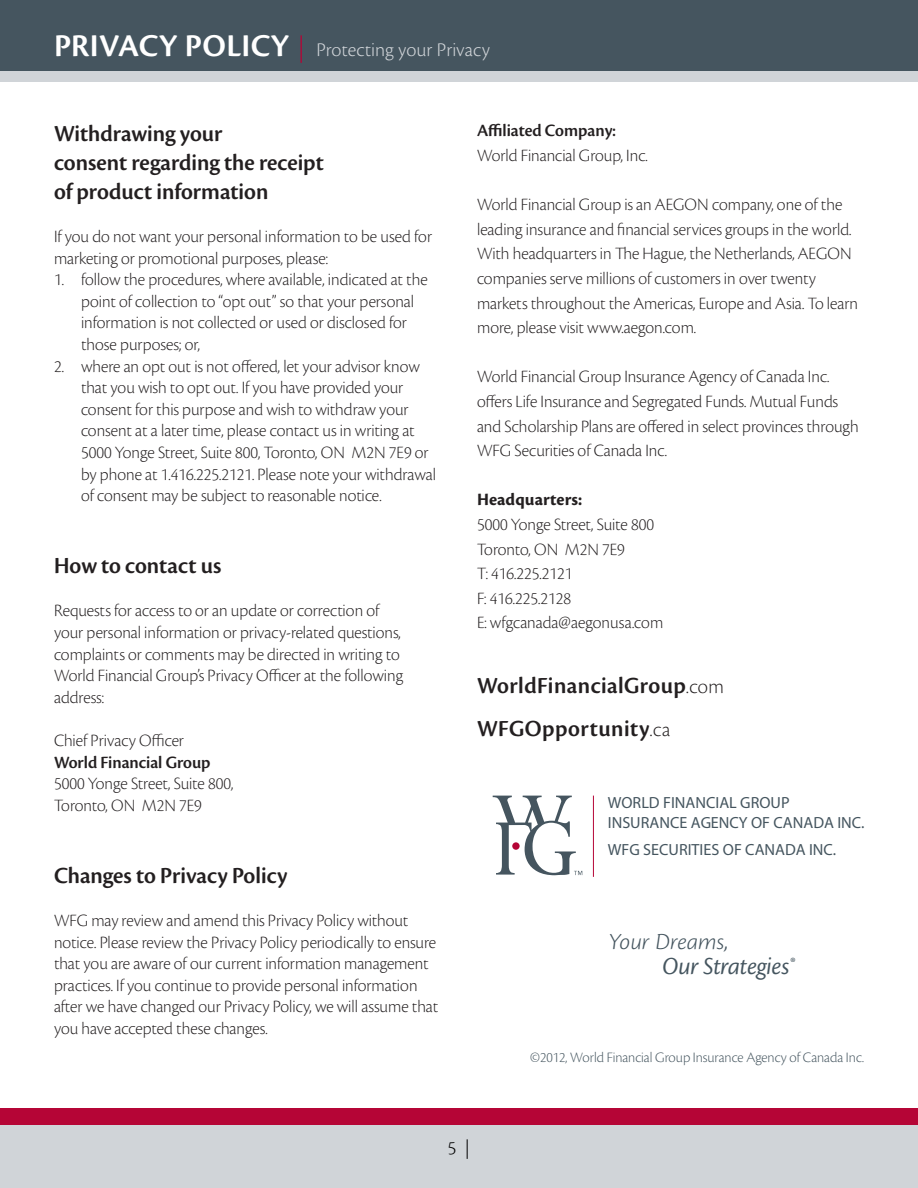
<style>
.page{position:relative;width:918px;height:1188px;background:#fff}
.page>*{position:absolute;margin:0;border:0;box-sizing:border-box;transform-origin:0 0}
.t1{font:25.5px "Cronos Pro Disp It";letter-spacing:-.005em;color:#45555f}
.t2{font:24px "Cronos Pro Semibold Disp";color:#231f20}
.t3{font:24px "Cronos Pro Semibold Disp";letter-spacing:.02em;color:#231f20}
.t4{font:24px "Cronos Pro Lt Capt It";letter-spacing:-.005em;color:#45555f}
.t5{font:300 20.1px "Cronos Pro";color:#d0d4d8}
.t6{font:300 19.5px "Cronos Pro";color:#000}
.t7{font:18px/21.6px "Cronos Pro Lt Disp";color:#231f20}
.t8{font:18px "Cronos Pro Semibold Disp";color:#231f20}
.t9{font:700 18px "Cronos Pro";letter-spacing:.005em;color:#231f20}
.t10{font:16.2px/19.4px "Myriad Pro";color:#45555f}
.t11{font:15px "Cronos Pro Lt Disp";color:#45555f}
.s1{font-weight:600;font-size:33px;color:#fff}
.s2{font-size:27.45px;color:#b50536}
.s3{font-family:"Cronos Pro Lt Disp";font-size:21px}
</style>
<div class="page">
<div style="left:0;top:0;width:918px;height:81px;background:#d0d4d8"></div>
<div style="left:0;top:0;width:918px;height:70px;background:#45555f"></div>
<div style="left:0;top:1121px;width:918px;height:67px;background:#d0d4d8"></div>
<div style="left:0;top:1109px;width:918px;height:16px;background:#b50536"></div>
<svg style="left:493px;top:796px;width:89px;height:79px"></svg>
<hr style="left:593px;top:796px;width:1px;height:81px;background:#b50536">
<p class="t5" style="left:54px;top:38px;width:437px"><span class="s1">PRIVACY POLICY</span> <span class="s2">|</span> Protecting your Privacy</p>
<p class="t2" style="left:54px;top:120px;width:170px">Withdrawing your</p>
<p class="t2" style="left:54px;top:149px;width:271px">consent regarding the receipt</p>
<p class="t2" style="left:54px;top:177px;width:216px">of product information</p>
<p class="t7" style="left:54px;top:225px;width:380px">If you do not want your personal information to be used for marketing or promotional purposes, please:</p>
<p class="t7" style="left:81px;top:269px;width:348px;text-indent:-27px">1. follow the procedures, where available, indicated at the point of collection to “opt out” so that your personal information is not collected or used or disclosed for those purposes; or,</p>
<p class="t7" style="left:81px;top:355px;width:357px;text-indent:-27px">2. where an opt out is not offered, let your advisor know that you wish to opt out. If you have provided your consent for this purpose and wish to withdraw your consent at a later time, please contact us in writing at 5000 Yonge Street, Suite 800, Toronto, ON M2N 7E9 or by phone at 1.416.225.2121. Please note your withdrawal of consent may be subject to reasonable notice.</p>
<p class="t2" style="left:54px;top:552px;width:169px">How to contact us</p>
<p class="t7" style="left:54px;top:600px;width:351px">Requests for access to or an update or correction of your personal information or privacy-related questions, complaints or comments may be directed in writing to World Financial Group’s Privacy Officer at the following address:</p>
<p class="t7" style="left:54px;top:729px;width:132px">Chief Privacy Officer</p>
<p class="t8" style="left:54px;top:752px;width:158px">World Financial Group</p>
<p class="t7" style="left:54px;top:773px;width:181px">5000 Yonge Street, Suite 800,</p>
<p class="t7" style="left:54px;top:794px;width:149px">Toronto, ON M2N 7E9</p>
<p class="t2" style="left:54px;top:861px;width:235px">Changes to Privacy Policy</p>
<p class="t7" style="left:54px;top:909px;width:386px">WFG may review and amend this Privacy Policy without notice. Please review the Privacy Policy periodically to ensure that you are aware of our current information management practices. If you continue to provide personal information after we have changed our Privacy Policy, we will assume that you have accepted these changes.</p>
<p class="t8" style="left:477px;top:121px;width:140px">Affiliated Company:</p>
<p class="t7" style="left:477px;top:145px;width:172px">World Financial Group, Inc.</p>
<p class="t7" style="left:477px;top:192px;width:383px;line-height:24.6px">World Financial Group is an AEGON company, one of the leading insurance and financial services groups in the world.<br>With headquarters in The Hague, the Netherlands, AEGON companies serve millions of customers in over twenty markets throughout the Americas, Europe and Asia. To learn more, please visit www.aegon.com.</p>
<p class="t7" style="left:477px;top:364px;width:383px;line-height:24.6px">World Financial Group Insurance Agency of Canada Inc. offers Life Insurance and Segregated Funds. Mutual Funds and Scholarship Plans are offered in select provinces through WFG Securities of Canada Inc.</p>
<p class="t9" style="left:477px;top:490px;width:107px">Headquarters:</p>
<p class="t7" style="left:477px;top:514px;width:179px">5000 Yonge Street, Suite 800</p>
<p class="t7" style="left:477px;top:538px;width:149px">Toronto, ON M2N 7E9</p>
<p class="t7" style="left:477px;top:563px;width:97px">T: 416.225.2121</p>
<p class="t7" style="left:477px;top:587px;width:96px">F: 416.225.2128</p>
<p class="t7" style="left:477px;top:612px;width:188px">E: wfgcanada@aegonusa.com</p>
<p class="t3" style="left:477px;top:672px;width:249px">WorldFinancialGroup<span class="s3">.com</span></p>
<p class="t3" style="left:477px;top:715px;width:195px">WFGOpportunity<span class="s3">.ca</span></p>
<p class="t10" style="left:608px;top:793px;width:258px">WORLD FINANCIAL GROUP<br>INSURANCE AGENCY OF CANADA INC.</p>
<p class="t10" style="left:608px;top:840px;width:230px">WFG SECURITIES OF CANADA INC.</p>
<p class="t4" style="left:608px;top:928px;width:122px">Your Dreams,</p>
<p class="t1" style="left:662px;top:951px;width:133px">Our Strategies®</p>
<p class="t11" style="left:530px;top:1048px;width:335px">©2012, World Financial Group Insurance Agency of Canada Inc.</p>
<p class="t6" style="left:448px;top:1137px;width:24px">5 |</p>
</div>
